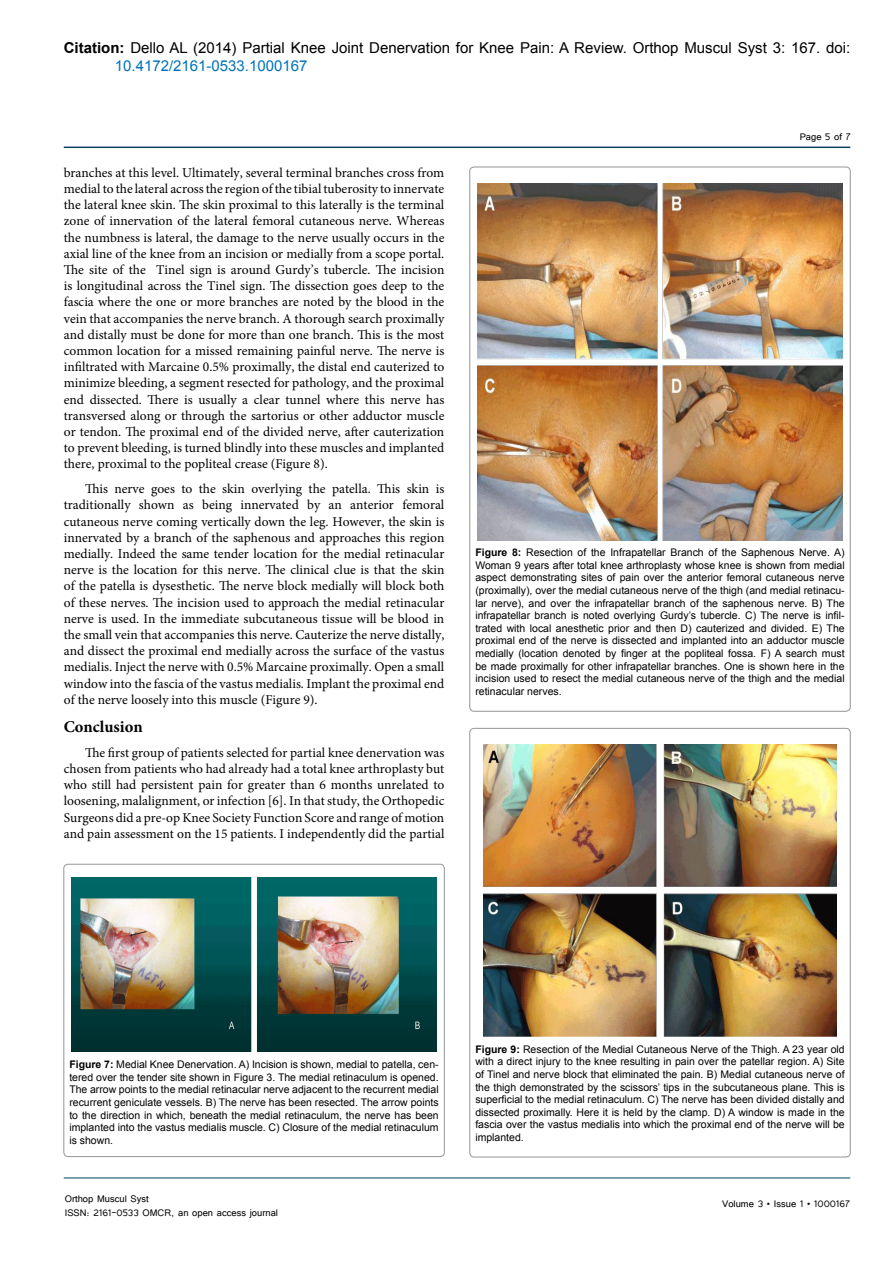
<style>
.page{position:relative;width:893px;height:1263px;background:#fff}
.page>*{position:absolute;margin:0;border:0;box-sizing:border-box;transform-origin:0 0}
.t1{font:700 16.5px "Minion Pro";color:#000}
.t2{font:15px/18px "Arial";color:#000}
.t3{font:13.5px/16.2px "Minion Pro";color:#000;text-align:justify}
.t4{font:12px/14.4px "Tunga";color:#000}
.t5{font:10.5px/12.6px "Arial";color:#000;text-align:justify}
.s1{font-weight:700}
.s2{color:#0072bc}
</style>
<div class="page">
<hr style="left:64px;top:147px;width:786px;height:1px;background:#004159">
<hr style="left:64px;top:1178px;width:786px;height:1px;background:#004159">
<div style="left:64px;top:864px;width:380px;height:292px;border:1px solid #939598;border-radius:4px"></div>
<img style="left:71px;top:877px;width:366px;height:175px">
<img style="left:477px;top:183px;width:366px;height:357px">
<img style="left:483px;top:744px;width:354px;height:293px">
<p class="t2" style="left:115px;top:39px;width:737px;text-indent:-51px"><span class="s1">Citation:</span> Dello AL (2014) Partial Knee Joint Denervation for Knee Pain: A Review. Orthop Muscul Syst 3: 167. doi:<br><span class="s2">10.4172/2161-0533.1000167</span></p>
<p class="t3" style="left:64px;top:164px;width:382px">branches at this level. Ultimately, several terminal branches cross from medial to the lateral across the region of the tibial tuberosity to innervate the lateral knee skin. The skin proximal to this laterally is the terminal zone of innervation of the lateral femoral cutaneous nerve. Whereas the numbness is lateral, the damage to the nerve usually occurs in the axial line of the knee from an incision or medially from a scope portal.<br>The site of the Tinel sign is around Gurdy’s tubercle. The incision is longitudinal across the Tinel sign. The dissection goes deep to the fascia where the one or more branches are noted by the blood in the vein that accompanies the nerve branch. A thorough search proximally and distally must be done for more than one branch. This is the most common location for a missed remaining painful nerve. The nerve is infiltrated with Marcaine 0.5% proximally, the distal end cauterized to minimize bleeding, a segment resected for pathology, and the proximal end dissected. There is usually a clear tunnel where this nerve has transversed along or through the sartorius or other adductor muscle or tendon. The proximal end of the divided nerve, after cauterization to prevent bleeding, is turned blindly into these muscles and implanted there, proximal to the popliteal crease (Figure 8).</p>
<p class="t3" style="left:64px;top:481px;width:382px;text-indent:21px">This nerve goes to the skin overlying the patella. This skin is traditionally shown as being innervated by an anterior femoral cutaneous nerve coming vertically down the leg. However, the skin is innervated by a branch of the saphenous and approaches this region medially. Indeed the same tender location for the medial retinacular nerve is the location for this nerve. The clinical clue is that the skin of the patella is dysesthetic. The nerve block medially will block both of these nerves. The incision used to approach the medial retinacular nerve is used. In the immediate subcutaneous tissue will be blood in the small vein that accompanies this nerve. Cauterize the nerve distally, and dissect the proximal end medially across the surface of the vastus medialis. Inject the nerve with 0.5% Marcaine proximally. Open a small window into the fascia of the vastus medialis. Implant the proximal end of the nerve loosely into this muscle (Figure 9).</p>
<p class="t1" style="left:64px;top:715px;width:81px">Conclusion</p>
<p class="t3" style="left:64px;top:744px;width:382px;text-indent:21px">The first group of patients selected for partial knee denervation was chosen from patients who had already had a total knee arthroplasty but who still had persistent pain for greater than 6 months unrelated to loosening, malalignment, or infection [6]. In that study, the Orthopedic Surgeons did a pre-op Knee Society Function Score and range of motion and pain assessment on the 15 patients. I independently did the partial</p>
<p class="t4" style="left:800px;top:128px;width:52px">Page 5 of 7</p>
<p class="t5" style="left:475px;top:546px;width:371px"><span class="s1">Figure 8:</span> Resection of the Infrapatellar Branch of the Saphenous Nerve. A)<br>Woman 9 years after total knee arthroplasty whose knee is shown from medial aspect demonstrating sites of pain over the anterior femoral cutaneous nerve (proximally), over the medial cutaneous nerve of the thigh (and medial retinacu&shy;lar nerve), and over the infrapatellar branch of the saphenous nerve. B) The infrapatellar branch is noted overlying Gurdy’s tubercle. C) The nerve is infil&shy;trated with local anesthetic prior and then D) cauterized and divided. E) The proximal end of the nerve is dissected and implanted into an adductor muscle medially (location denoted by finger at the popliteal fossa. F) A search must be made proximally for other infrapatellar branches. One is shown here in the incision used to resect the medial cutaneous nerve of the thigh and the medial retinacular nerves.</p>
<p class="t5" style="left:69px;top:1058px;width:371px"><span class="s1">Figure 7:</span> Medial Knee Denervation. A) Incision is shown, medial to patella, cen&shy;tered over the tender site shown in Figure 3. The medial retinaculum is opened.<br>The arrow points to the medial retinacular nerve adjacent to the recurrent medial recurrent geniculate vessels. B) The nerve has been resected. The arrow points to the direction in which, beneath the medial retinaculum, the nerve has been implanted into the vastus medialis muscle. C) Closure of the medial retinaculum is shown.</p>
<p class="t4" style="left:65px;top:1190px;width:215px">Orthop Muscul Syst<br>ISSN: 2161-0533 OMCR, an open access journal</p>
<p class="t5" style="left:475px;top:1043px;width:371px"><span class="s1">Figure 9:</span> Resection of the Medial Cutaneous Nerve of the Thigh. A 23 year old with a direct injury to the knee resulting in pain over the patellar region. A) Site of Tinel and nerve block that eliminated the pain. B) Medial cutaneous nerve of the thigh demonstrated by the scissors’ tips in the subcutaneous plane. This is superficial to the medial retinaculum. C) The nerve has been divided distally and dissected proximally. Here it is held by the clamp. D) A window is made in the fascia over the vastus medialis into which the proximal end of the nerve will be implanted.</p>
<p class="t4" style="left:722px;top:1196px;width:129px">Volume 3 • Issue 1 • 1000167</p>
</div>
